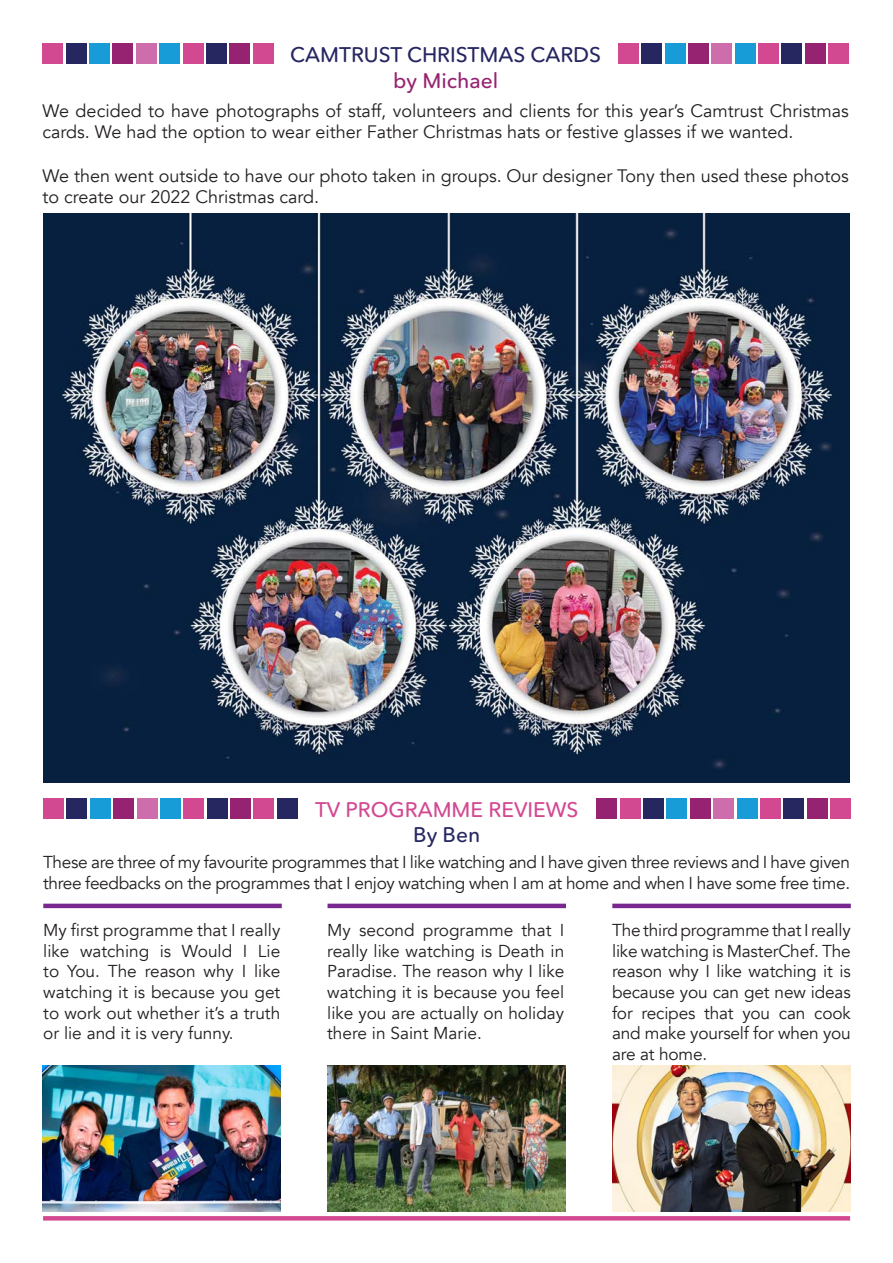
<style>
.page{position:relative;width:893px;height:1263px;background:#fff}
.page>*{position:absolute;margin:0;border:0;box-sizing:border-box;transform-origin:0 0}
.t1{font:500 21px "Avenir Next Rounded Pro";color:#262761}
.t2{font:500 21px "Avenir Next Rounded Pro";color:#d24992}
.t3{font:500 21px "Avenir Next Rounded Pro";color:#962371}
.t4{font:18px/21.6px "Avenir";color:#231f20}
.t5{font:17.25px/20.7px "Avenir";letter-spacing:-.02em;color:#231f20;text-align:justify}
</style>
<div class="page">
<svg style="left:43px;top:1216px;width:807px;height:4px;background:#d34d94"></svg>
<img style="left:43px;top:214px;width:807px;height:568px">
<div style="left:43px;top:44px;width:20px;height:20px;background:#d24992"></div>
<div style="left:66px;top:44px;width:20px;height:20px;background:#262761"></div>
<div style="left:89px;top:44px;width:21px;height:20px;background:#189cd8"></div>
<div style="left:113px;top:44px;width:20px;height:20px;background:#962371"></div>
<div style="left:136px;top:44px;width:20px;height:20px;background:#cd6dac"></div>
<div style="left:159px;top:44px;width:21px;height:20px;background:#189cd8"></div>
<div style="left:183px;top:44px;width:20px;height:20px;background:#d24992"></div>
<div style="left:206px;top:44px;width:21px;height:20px;background:#262761"></div>
<div style="left:230px;top:44px;width:20px;height:20px;background:#962371"></div>
<div style="left:253px;top:44px;width:20px;height:20px;background:#d24992"></div>
<div style="left:641px;top:44px;width:21px;height:20px;background:#262761"></div>
<div style="left:665px;top:44px;width:20px;height:20px;background:#189cd8"></div>
<div style="left:688px;top:44px;width:21px;height:20px;background:#962371"></div>
<div style="left:712px;top:44px;width:20px;height:20px;background:#cd6dac"></div>
<div style="left:735px;top:44px;width:20px;height:20px;background:#189cd8"></div>
<div style="left:758px;top:44px;width:21px;height:20px;background:#d24992"></div>
<div style="left:782px;top:44px;width:20px;height:20px;background:#262761"></div>
<div style="left:805px;top:44px;width:20px;height:20px;background:#962371"></div>
<div style="left:828px;top:44px;width:21px;height:20px;background:#d24992"></div>
<div style="left:618px;top:44px;width:20px;height:20px;background:#d24992"></div>
<div style="left:277px;top:798px;width:21px;height:21px;background:#262761"></div>
<div style="left:43px;top:798px;width:21px;height:21px;background:#d24992"></div>
<div style="left:67px;top:798px;width:20px;height:21px;background:#262761"></div>
<div style="left:90px;top:798px;width:20px;height:21px;background:#189cd8"></div>
<div style="left:113px;top:798px;width:21px;height:21px;background:#962371"></div>
<div style="left:137px;top:798px;width:20px;height:21px;background:#cd6dac"></div>
<div style="left:160px;top:798px;width:21px;height:21px;background:#189cd8"></div>
<div style="left:184px;top:798px;width:20px;height:21px;background:#d24992"></div>
<div style="left:207px;top:798px;width:20px;height:21px;background:#262761"></div>
<div style="left:230px;top:798px;width:21px;height:21px;background:#962371"></div>
<div style="left:254px;top:798px;width:20px;height:21px;background:#d24992"></div>
<div style="left:596px;top:798px;width:21px;height:21px;background:#962371"></div>
<div style="left:620px;top:798px;width:20px;height:21px;background:#d24992"></div>
<div style="left:643px;top:798px;width:21px;height:21px;background:#262761"></div>
<div style="left:667px;top:798px;width:20px;height:21px;background:#189cd8"></div>
<div style="left:690px;top:798px;width:20px;height:21px;background:#962371"></div>
<div style="left:713px;top:798px;width:21px;height:21px;background:#cd6dac"></div>
<div style="left:737px;top:798px;width:20px;height:21px;background:#189cd8"></div>
<div style="left:760px;top:798px;width:21px;height:21px;background:#d24992"></div>
<div style="left:784px;top:798px;width:20px;height:21px;background:#262761"></div>
<div style="left:807px;top:798px;width:20px;height:21px;background:#962371"></div>
<div style="left:830px;top:798px;width:21px;height:21px;background:#d24992"></div>
<img style="left:42px;top:1065px;width:239px;height:146px">
<img style="left:327px;top:1065px;width:239px;height:146px">
<img style="left:612px;top:1065px;width:239px;height:146px">
<hr style="left:43px;top:904px;width:239px;height:4px;background:#77278d">
<hr style="left:328px;top:904px;width:238px;height:4px;background:#77278d">
<hr style="left:612px;top:904px;width:239px;height:4px;background:#77278d">
<p class="t1" style="left:290px;top:42px;width:312px">CAMTRUST CHRISTMAS CARDS</p>
<p class="t3" style="left:393px;top:68px;width:107px">by Michael</p>
<p class="t4" style="left:43px;top:100px;width:808px">We decided to have photographs of staff, volunteers and clients for this year’s Camtrust Christmas cards. We had the option to wear either Father Christmas hats or festive glasses if we wanted.</p>
<p class="t4" style="left:43px;top:165px;width:808px">We then went outside to have our photo taken in groups. Our designer Tony then used these photos to create our 2022 Christmas card.</p>
<p class="t2" style="left:315px;top:797px;width:265px">TV PROGRAMME REVIEWS</p>
<p class="t1" style="left:413px;top:822px;width:69px">By Ben</p>
<p class="t5" style="left:43px;top:851px;width:809px;line-height:21.6px">These are three of my favourite programmes that I like watching and I have given three reviews and I have given three feedbacks on the programmes that I enjoy watching when I am at home and when I have some free time.</p>
<p class="t5" style="left:43px;top:920px;width:239px">My first programme that I really like watching is Would I Lie to You. The reason why I like watching it is because you get to work out whether it’s a truth or lie and it is very funny.</p>
<p class="t5" style="left:327px;top:920px;width:239px">My second programme that I really like watching is Death in Paradise. The reason why I like watching it is because you feel like you are actually on holiday there in Saint Marie.</p>
<p class="t5" style="left:612px;top:920px;width:240px">The third programme that I really like watching is MasterChef. The reason why I like watching it is because you can get new ideas for recipes that you can cook and make yourself for when you are at home.</p>
</div>
